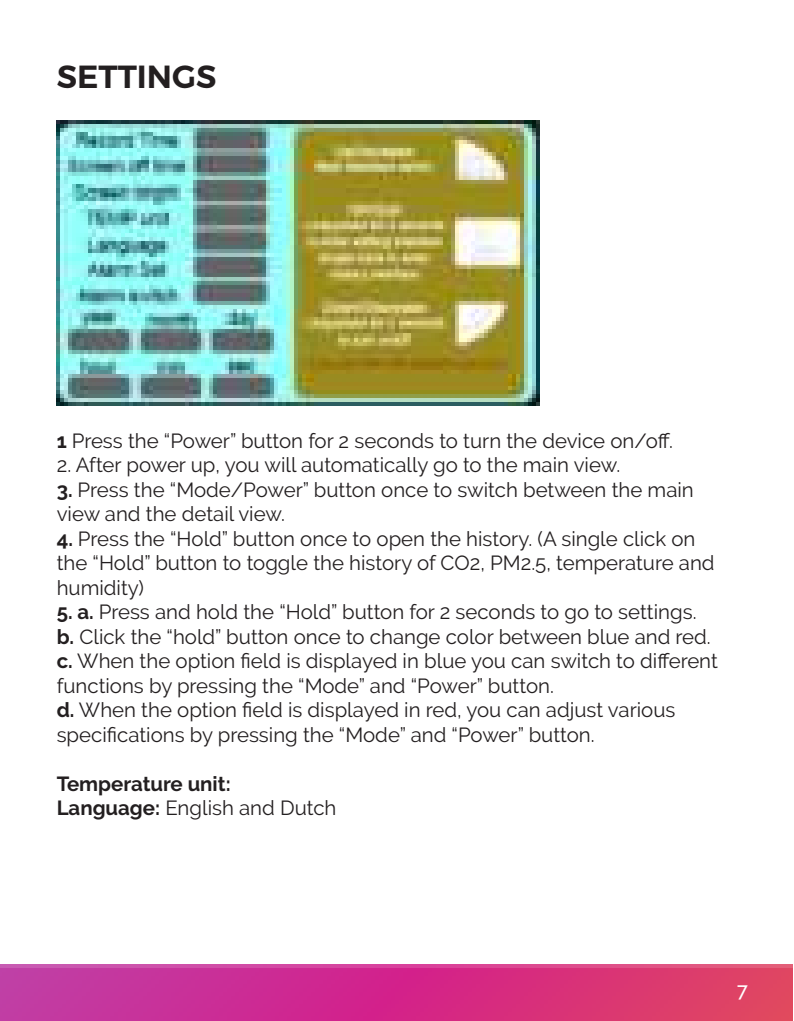
<style>
.page{position:relative;width:794px;height:1021px;background:#fff}
.page>*{position:absolute;margin:0;border:0;box-sizing:border-box;transform-origin:0 0}
.t1{font:600 32px "Montserrat";color:#231f20}
.t2{font:20.4px/24.4px "Raleway";color:#231f20}
.t3{font:700 20.4px/24.4px "Raleway";color:#231f20}
.t4{font:500 20px "Raleway";color:#fff}
.s1{font-weight:700}
.s2{font-weight:400}
</style>
<div class="page">
<img style="left:0;top:964px;width:792px;height:56px">
<img style="left:57px;top:121px;width:483px;height:284px">
<h1 class="t1" style="left:57px;top:63px;width:161px">SETTINGS</h1>
<p class="t2" style="left:57px;top:428px;width:618px"><span class="s1">1</span> Press the “Power” button for 2 seconds to turn the device on/off.</p>
<p class="t2" style="left:57px;top:455px;width:565px">2. After power up, you will automatically go to the main view.</p>
<p class="t2" style="left:57px;top:479px;width:638px"><span class="s1">3.</span> Press the “Mode/Power” button once to switch between the main view and the detail view.</p>
<p class="t2" style="left:57px;top:528px;width:659px"><span class="s1">4.</span> Press the “Hold” button once to open the history. (A single click on the “Hold” button to toggle the history of CO2, PM2.5, temperature and humidity)</p>
<p class="t2" style="left:57px;top:601px;width:662px"><span class="s1">5. a.</span> Press and hold the “Hold” button for 2 seconds to go to settings. <span class="s1">b.</span> Click the “hold” button once to change color between blue and red. <span class="s1">c.</span> When the option field is displayed in blue you can switch to different functions by pressing the “Mode” and “Power” button.<br><span class="s1">d.</span> When the option field is displayed in red, you can adjust various specifications by pressing the “Mode” and “Power” button.</p>
<p class="t3" style="left:57px;top:771px;width:281px">Temperature unit: ฀<br>Language: <span class="s2">English and Dutch</span></p>
<p class="t4" style="left:737px;top:982px;width:12px">7</p>
</div>
